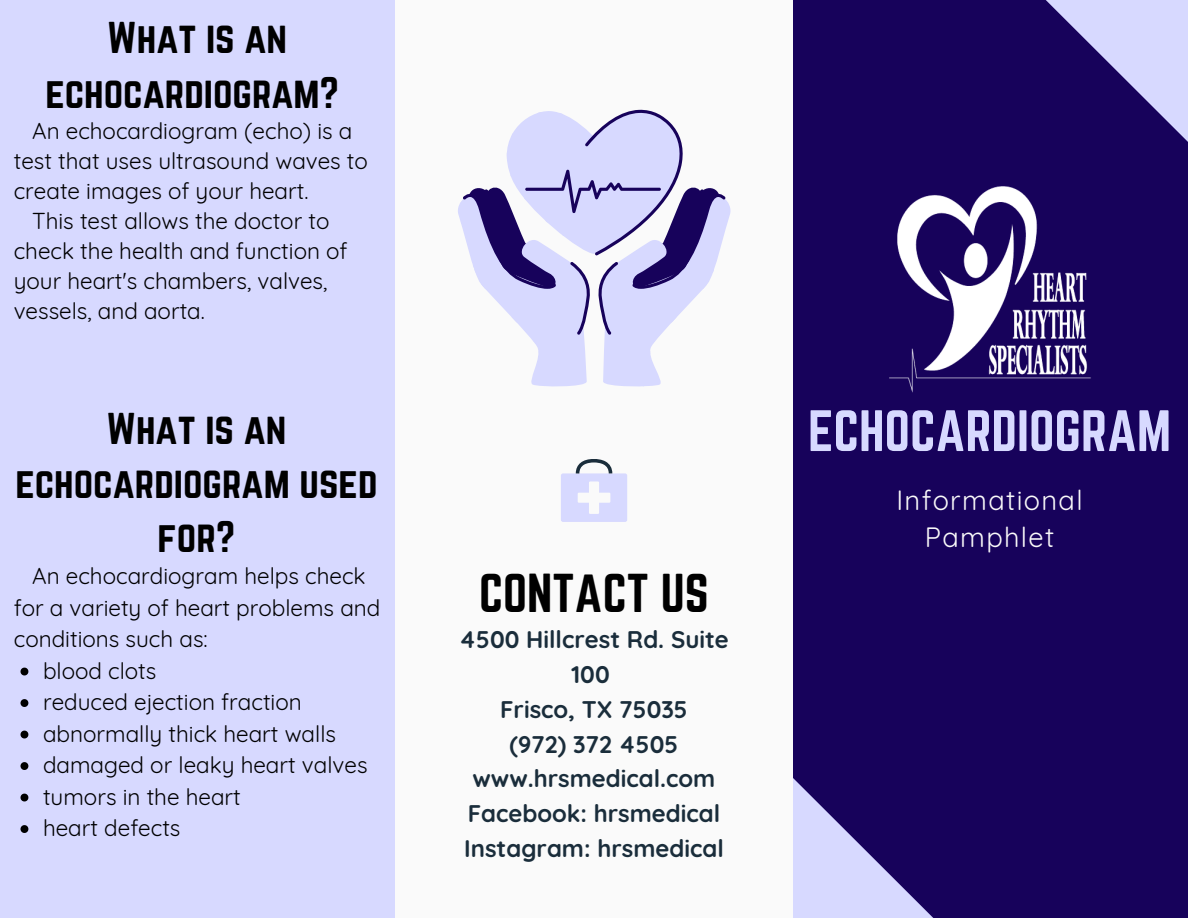
<style>
.page{position:relative;width:1188px;height:918px;background:#17025b}
.page>*{position:absolute;margin:0;border:0;box-sizing:border-box;transform-origin:0 0}
.t1{font:51px "Norwester";color:#d7d9ff}
.t2{font:48px "Norwester";color:#000}
.t3{font:39px/54px "Norwester";color:#000;text-align:center}
.t4{font:27.3px/37.5px "Quicksand";letter-spacing:.05em;color:#fafafa;text-align:center}
.t5{font:700 24px/34.8px "Quicksand";color:#1a2d3b;text-align:center}
.t6{font:22.5px/31.5px "Quicksand";color:#000}
</style>
<div class="page">
<svg style="left:793px;top:778px;width:141px;height:140px"></svg>
<svg style="left:1001px;top:0;width:187px;height:187px"></svg>
<div style="left:0;top:0;width:396px;height:918px;background:#d7d9ff"></div>
<div style="left:396px;top:0;width:397px;height:918px;background:#fafafa"></div>
<div style="left:561px;top:473px;width:66px;height:49px;background:#d7d9ff;border-radius:2px"></div>
<div style="left:578px;top:493px;width:32px;height:10px;background:#fafafa"></div>
<div style="left:589px;top:481px;width:10px;height:33px;background:#fafafa"></div>
<svg style="left:576px;top:459px;width:36px;height:15px"></svg>
<svg style="left:458px;top:109px;width:273px;height:278px"></svg>
<img style="left:890px;top:187px;width:201px;height:206px">
<svg style="left:21px;top:668px;width:7px;height:7px"></svg>
<svg style="left:21px;top:699px;width:7px;height:8px"></svg>
<svg style="left:21px;top:731px;width:7px;height:7px"></svg>
<svg style="left:21px;top:762px;width:7px;height:8px"></svg>
<svg style="left:21px;top:794px;width:7px;height:7px"></svg>
<svg style="left:21px;top:825px;width:7px;height:8px"></svg>
<h3 class="t3" style="left:45px;top:12px;width:295px;line-height:54.4px">What is an echocardiogram?</h3>
<p class="t6" style="left:32px;top:115px;width:322px">An echocardiogram (echo) is a</p>
<p class="t6" style="left:14px;top:145px;width:356px">test that uses ultrasound waves to</p>
<p class="t6" style="left:14px;top:175px;width:296px">create images of your heart.</p>
<p class="t6" style="left:32px;top:205px;width:299px">This test allows the doctor to</p>
<p class="t6" style="left:14px;top:235px;width:335px">check the health and function of</p>
<p class="t6" style="left:14px;top:265px;width:315px">your heart's chambers, valves,</p>
<p class="t6" style="left:14px;top:295px;width:193px">vessels, and aorta.</p>
<h3 class="t3" style="left:15px;top:403px;width:364px">What is an echocardiogram used for?</h3>
<p class="t6" style="left:14px;top:560px;width:368px;text-indent:18px">An echocardiogram helps check for a variety of heart problems and conditions such as:</p>
<p class="t6" style="left:43px;top:655px;width:326px">blood clots<br>reduced ejection fraction abnormally thick heart walls damaged or leaky heart valves tumors in the heart<br>heart defects</p>
<h2 class="t2" style="left:479px;top:570px;width:231px">CONTACT US</h2>
<p class="t5" style="left:459px;top:621px;width:271px">4500 Hillcrest Rd. Suite<br>100<br>Frisco, TX 75035<br>(972) 372 4505 www.hrsmedical.com<br>Facebook: hrsmedical<br>Instagram: hrsmedical</p>
<h1 class="t1" style="left:808px;top:406px;width:364px">ECHOCARDIOGRAM</h1>
<p class="t4" style="left:896px;top:481px;width:188px">Informational<br>Pamphlet</p>
</div>
